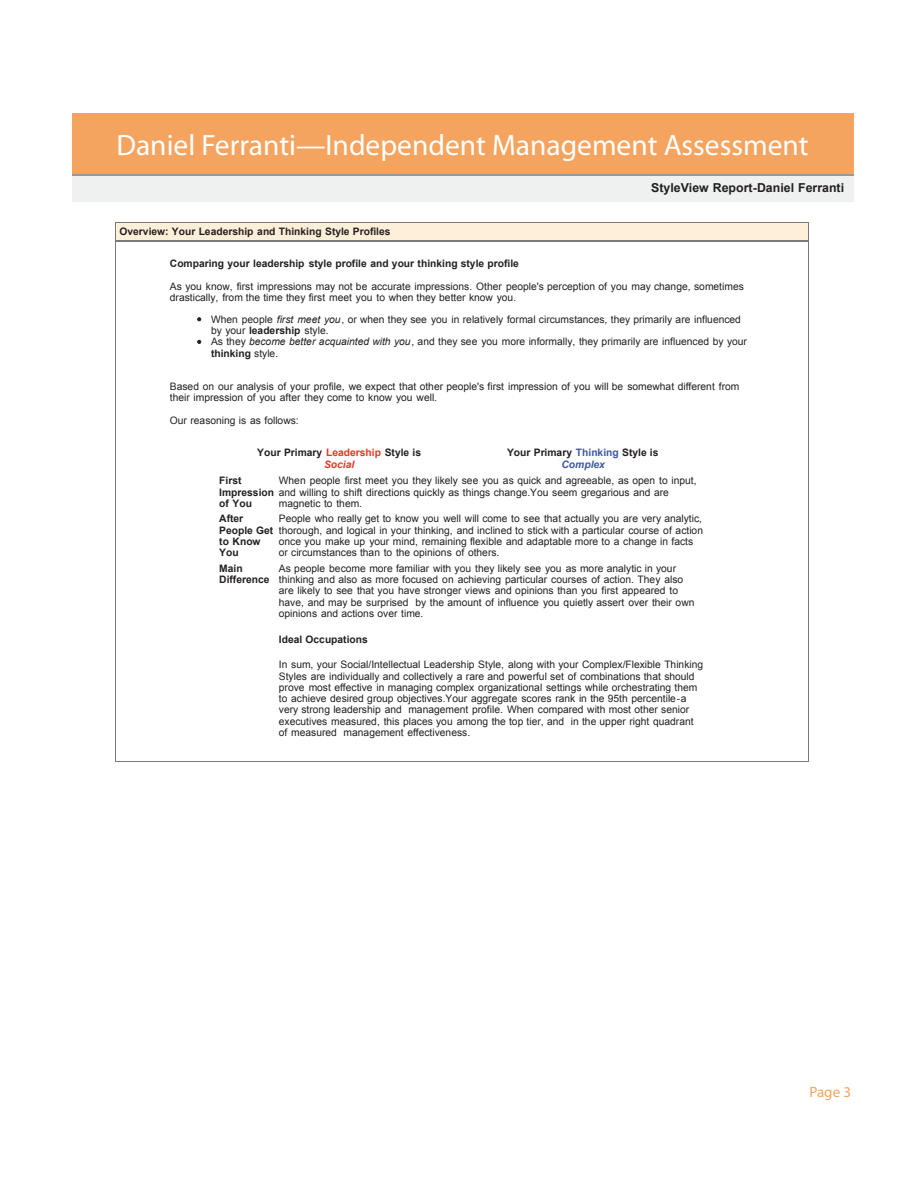
<style>
.page{position:relative;width:918px;height:1188px;background:#fff}
.page>*{position:absolute;margin:0;border:0;box-sizing:border-box;transform-origin:0 0}
.t1{font:29.55px "Myriad";color:#fff}
.t2{font:15px "Myriad";color:#f4a45f}
.t3{font:700 12.3px "Arial";color:#231f20}
.t4{font:10.35px/11.2px "Arial";color:#231f20}
.t5{font:700 10.35px/11.2px "Arial";color:#231f20}
.s1{font-style:italic}
.s2{font-weight:700}
.s3{color:#ef3422}
.s4{font-style:italic;color:#ef3422}
.s5{color:#3c58a7}
.s6{font-style:italic;color:#3c58a7}
</style>
<div class="page">
<div style="left:73px;top:113px;width:781px;height:63px;background:#f4a45f"></div>
<hr style="left:73px;top:175px;width:781px;height:1px;background:#999">
<div style="left:73px;top:176px;width:781px;height:26px;background:#eff0f0"></div>
<div style="left:116px;top:223px;width:692px;height:18px;background:#fef0d8"></div>
<hr style="left:116px;top:241px;width:692px;height:1px;background:#7b7a79">
<svg style="left:197px;top:317px;width:4px;height:4px"></svg>
<svg style="left:197px;top:340px;width:4px;height:4px"></svg>
<h1 class="t1" style="left:117px;top:130px;width:693px">Daniel Ferranti—Independent Management Assessment</h1>
<p class="t3" style="left:651px;top:181px;width:194px">StyleView Report-Daniel Ferranti</p>
<p class="t5" style="left:120px;top:226px;width:273px">Overview: Your Leadership and Thinking Style Profiles</p>
<p class="t5" style="left:170px;top:258px;width:351px">Comparing your leadership style profile and your thinking style profile</p>
<p class="t4" style="left:170px;top:281px;width:575px">As you know, first impressions may not be accurate impressions. Other people's perception of you may change, sometimes drastically, from the time they first meet you to when they better know you.</p>
<p class="t4" style="left:211px;top:314px;width:538px">When people <span class="s1">first meet you</span>, or when they see you in relatively formal circumstances, they primarily are influenced by your <span class="s2">leadership</span> style.<br>As they <span class="s1">become better acquainted with you</span>, and they see you more informally, they primarily are influenced by your <span class="s2">thinking</span> style.</p>
<p class="t4" style="left:170px;top:380px;width:571px">Based on our analysis of your profile, we expect that other people's first impression of you will be somewhat different from their impression of you after they come to know you well.</p>
<p class="t4" style="left:170px;top:414px;width:130px">Our reasoning is as follows:</p>
<p class="t5" style="left:257px;top:447px;width:165px;text-align:center">Your Primary <span class="s3">Leadership</span> Style is<br><span class="s4">Social</span></p>
<p class="t5" style="left:507px;top:447px;width:153px;text-align:center">Your Primary <span class="s5">Thinking</span> Style is<br><span class="s6">Complex</span></p>
<p class="t5" style="left:219px;top:475px;width:56px">First<br>Impression of You</p>
<p class="t4" style="left:279px;top:475px;width:419px">When people first meet you they likely see you as quick and agreeable, as open to input, and willing to shift directions quickly as things change.You seem gregarious and are magnetic to them.</p>
<p class="t5" style="left:219px;top:513px;width:56px">After<br>People Get to Know<br>You</p>
<p class="t4" style="left:279px;top:513px;width:426px">People who really get to know you well will come to see that actually you are very analytic, thorough, and logical in your thinking, and inclined to stick with a particular course of action once you make up your mind, remaining flexible and adaptable more to a change in facts or circumstances than to the opinions of others.</p>
<p class="t5" style="left:219px;top:562px;width:52px">Main<br>Difference</p>
<p class="t4" style="left:279px;top:562px;width:417px">As people become more familiar with you they likely see you as more analytic in your thinking and also as more focused on achieving particular courses of action. They also are likely to see that you have stronger views and opinions than you first appeared to have, and may be surprised by the amount of influence you quietly assert over their own opinions and actions over time.</p>
<p class="t5" style="left:279px;top:633px;width:90px">Ideal Occupations</p>
<p class="t4" style="left:279px;top:659px;width:426px">In sum, your Social/Intellectual Leadership Style, along with your Complex/Flexible Thinking Styles are individually and collectively a rare and powerful set of combinations that should prove most effective in managing complex organizational settings while orchestrating them to achieve desired group objectives.Your aggregate scores rank in the 95th percentile-a very strong leadership and management profile. When compared with most other senior executives measured, this places you among the top tier, and in the upper right quadrant of measured management effectiveness.</p>
<h2 class="t2" style="left:810px;top:1084px;width:43px">Page 3</h2>
</div>
